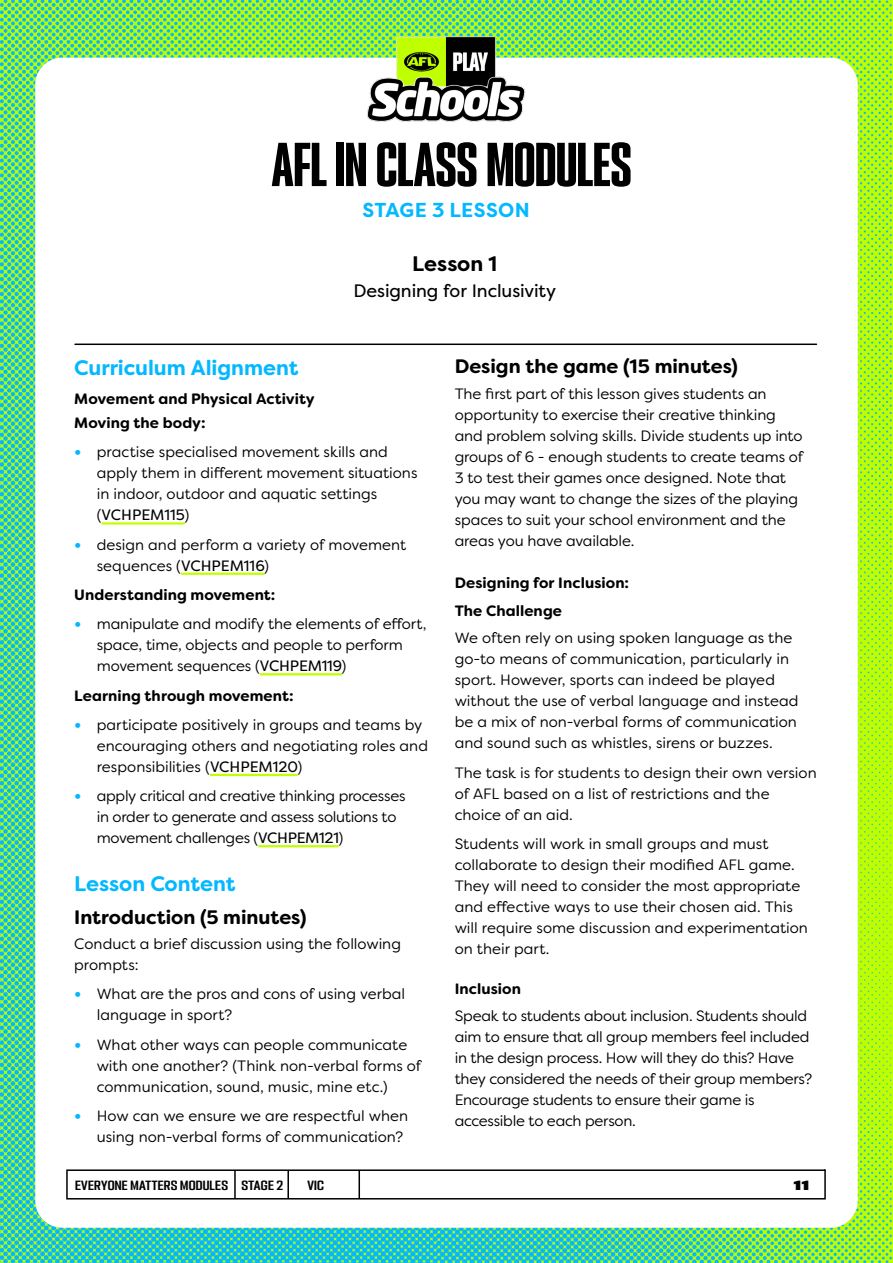
<style>
.page{position:relative;width:893px;height:1263px;background:#fff}
.page>*{position:absolute;margin:0;border:0;box-sizing:border-box;transform-origin:0 0}
.t1{font:55.5px "PODIUM Sharp 2.10";letter-spacing:-.005em;color:#000}
.t2{font:700 21px "Filson Pro";letter-spacing:-.005em;color:#03b8ff}
.t3{font:700 21px "Filson Pro";letter-spacing:-.005em;color:#000}
.t4{font:700 20.1px "Filson Pro";letter-spacing:.02em;color:#03b8ff}
.t5{font:700 19.5px "Filson Soft";color:#000}
.t6{font:18px "Filson Pro";letter-spacing:-.005em;color:#000}
.t7{font:15px/21px "Filson Soft";letter-spacing:-.005em;color:#000}
.t8{font:700 15px/24px "Filson Soft";letter-spacing:.005em;color:#000}
.t9{font:15px "Filson Pro";color:#000}
.t10{font:12px "PODIUM Sharp 4.9";letter-spacing:.015em;color:#000}
.t11{font:12px "PODIUM Sharp 7.12";color:#000}
.s1{font-weight:700;font-size:18px;color:#03b8ff}
.s2{font-family:"Filson Soft"}
.s3{font-family:"Filson Pro"}
</style>
<div class="page">
<img style="left:0;top:0;width:893px;height:1263px">
<div style="left:35px;top:58px;width:823px;height:1170px;background:#fff;border-radius:27px"></div>
<img style="left:332px;top:0;width:229px;height:122px">
<svg style="left:66px;top:1169px;width:760px;height:31px"></svg>
<hr style="left:234px;top:1170px;width:2px;height:29px;background:#000">
<hr style="left:287px;top:1170px;width:2px;height:29px;background:#000">
<hr style="left:358px;top:1170px;width:2px;height:29px;background:#000">
<hr style="left:75px;top:344px;width:741px;height:1px;background:#000">
<hr style="left:102px;top:522px;width:83px;height:2px;background:#c0ff00">
<hr style="left:181px;top:573px;width:84px;height:2px;background:#c0ff00">
<hr style="left:260px;top:673px;width:82px;height:2px;background:#c0ff00">
<hr style="left:210px;top:774px;width:88px;height:2px;background:#c0ff00">
<hr style="left:258px;top:845px;width:81px;height:2px;background:#c0ff00">
<h1 class="t1" style="left:272px;top:129px;width:361px">AFL IN CLASS MODULES</h1>
<h3 class="t4" style="left:362px;top:197px;width:169px">STAGE 3 LESSON</h3>
<h2 class="t3" style="left:412px;top:251px;width:86px">Lesson 1</h2>
<p class="t6" style="left:353px;top:278px;width:204px">Designing for Inclusivity</p>
<h2 class="t2" style="left:74px;top:354px;width:226px">Curriculum Alignment</h2>
<p class="t8" style="left:74px;top:387px;width:242px">Movement and Physical Activity<br>Moving the body:</p>
<p class="t7" style="left:97px;top:442px;width:322px;text-indent:-22px"><span class="s1">•</span> practise specialised movement skills and apply them in different movement situations in indoor, outdoor and aquatic settings</p>
<p class="t9" style="left:97px;top:505px;width:94px"><span class="s2">(</span>VCHPEM115<span class="s2">)</span></p>
<p class="t7" style="left:97px;top:534px;width:311px;text-indent:-22px"><span class="s1">•</span> design and perform a variety of movement sequences (<span class="s3">VCHPEM116</span>)</p>
<p class="t8" style="left:74px;top:583px;width:203px">Understanding movement:</p>
<p class="t7" style="left:97px;top:613px;width:331px;text-indent:-22px"><span class="s1">•</span> manipulate and modify the elements of effort, space, time, objects and people to perform movement sequences (<span class="s3">VCHPEM119</span>)</p>
<p class="t8" style="left:74px;top:683px;width:221px">Learning through movement:</p>
<p class="t7" style="left:97px;top:714px;width:333px;text-indent:-22px"><span class="s1">•</span> participate positively in groups and teams by encouraging others and negotiating roles and responsibilities (<span class="s3">VCHPEM120</span>)</p>
<p class="t7" style="left:97px;top:785px;width:310px;text-indent:-22px"><span class="s1">•</span> apply critical and creative thinking processes in order to generate and assess solutions to movement challenges (<span class="s3">VCHPEM121</span>)</p>
<h2 class="t2" style="left:74px;top:871px;width:163px">Lesson Content</h2>
<h3 class="t5" style="left:74px;top:904px;width:234px">Introduction (5 minutes)</h3>
<p class="t7" style="left:74px;top:933px;width:328px">Conduct a brief discussion using the following prompts:</p>
<p class="t7" style="left:97px;top:983px;width:310px;text-indent:-22px"><span class="s1">•</span> What are the pros and cons of using verbal language in sport?</p>
<p class="t7" style="left:97px;top:1034px;width:326px;text-indent:-22px"><span class="s1">•</span> What other ways can people communicate with one another? (Think non-verbal forms of communication, sound, music, mine etc.)</p>
<p class="t7" style="left:97px;top:1105px;width:313px;text-indent:-22px"><span class="s1">•</span> How can we ensure we are respectful when using non-verbal forms of communication?</p>
<h3 class="t5" style="left:455px;top:354px;width:285px">Design the game (15 minutes)</h3>
<p class="t7" style="left:455px;top:383px;width:350px">The first part of this lesson gives students an opportunity to exercise their creative thinking and problem solving skills. Divide students up into groups of 6 - enough students to create teams of 3 to test their games once designed. Note that you may want to change the sizes of the playing spaces to suit your school environment and the areas you have available.</p>
<p class="t8" style="left:455px;top:568px;width:176px;line-height:28.5px">Designing for Inclusion:<br>The Challenge</p>
<p class="t7" style="left:455px;top:627px;width:345px">We often rely on using spoken language as the go-to means of communication, particularly in sport. However, sports can indeed be played without the use of verbal language and instead be a mix of non-verbal forms of communication and sound such as whistles, sirens or buzzes.</p>
<p class="t7" style="left:455px;top:762px;width:363px">The task is for students to design their own version of AFL based on a list of restrictions and the choice of an aid.</p>
<p class="t7" style="left:455px;top:833px;width:355px">Students will work in small groups and must collaborate to design their modified AFL game.<br>They will need to consider the most appropriate and effective ways to use their chosen aid. This will require some discussion and experimentation on their part.</p>
<p class="t8" style="left:455px;top:977px;width:68px">Inclusion</p>
<p class="t7" style="left:455px;top:1005px;width:359px">Speak to students about inclusion. Students should aim to ensure that all group members feel included in the design process. How will they do this? Have they considered the needs of their group members?<br>Encourage students to ensure their game is accessible to each person.</p>
<p class="t10" style="left:75px;top:1177px;width:210px">EVERYONE MATTERS MODULES STAGE 2</p>
<p class="t10" style="left:307px;top:1177px;width:18px">VIC</p>
<p class="t11" style="left:793px;top:1177px;width:18px">11</p>
</div>
